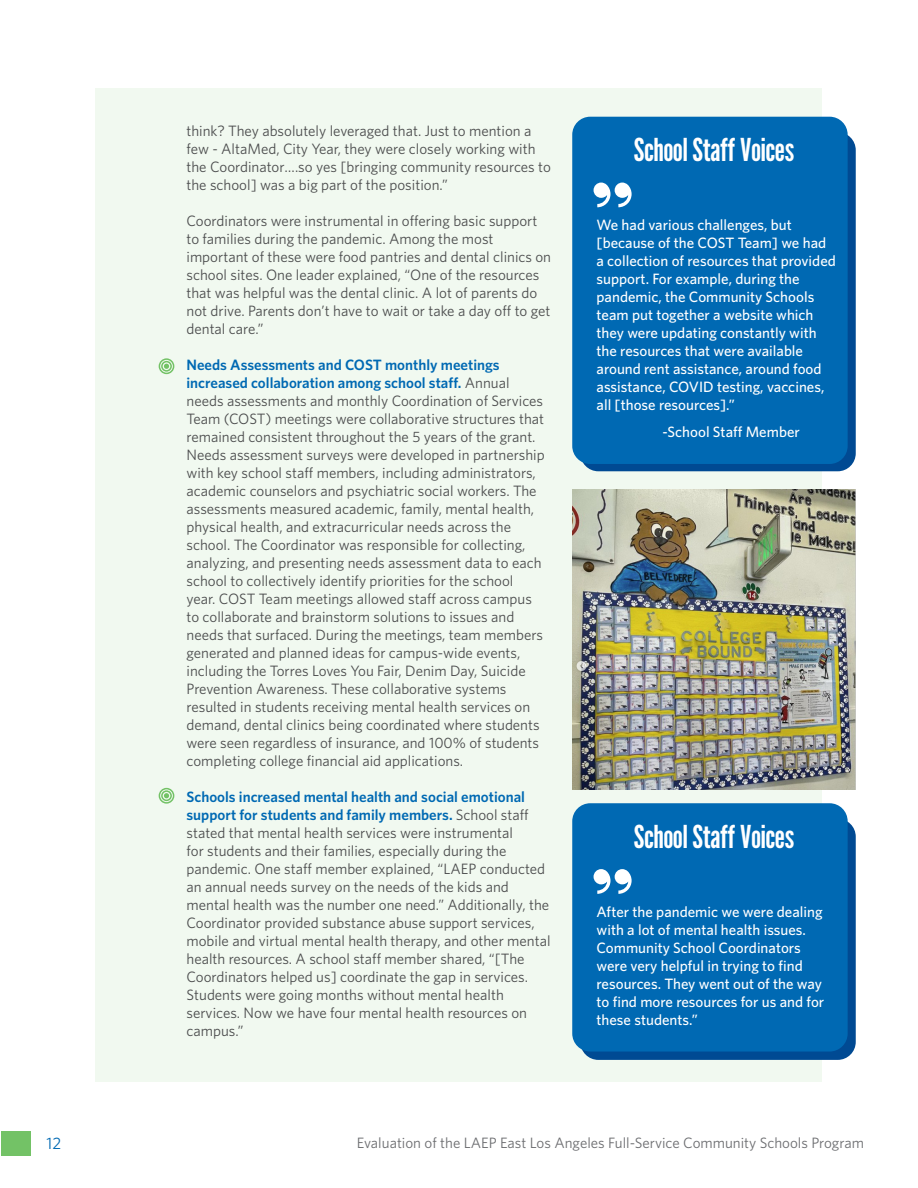
<style>
.page{position:relative;width:918px;height:1188px;background:#fff}
.page>*{position:absolute;margin:0;border:0;box-sizing:border-box;transform-origin:0 0}
.t1{font:31.5px "League Gothic";color:#fff}
.t2{font:16.5px "Whitney";color:#0069b3}
.t3{font:15px/18px "Whitney";color:#4b4c4d}
.t4{font:500 15px/18px "Whitney";color:#fff}
.t5{font:15px "Whitney";color:#6c6d70}
.s1{font-weight:600;color:#0069b3}
</style>
<div class="page">
<div style="left:1px;top:1131px;width:30px;height:25px;background:#73c266"></div>
<div style="left:96px;top:88px;width:726px;height:994px;background:#f1f9f0"></div>
<svg style="left:164px;top:364px;width:5px;height:5px"></svg>
<div style="left:159px;top:358px;width:15px;height:16px;border:2px solid #73c266;border-radius:50%"></div>
<div style="left:161px;top:361px;width:11px;height:11px;border:2px solid #73c266;border-radius:50%"></div>
<div style="left:580px;top:132px;width:276px;height:339px;background:#004a93;border-radius:18px"></div>
<div style="left:572px;top:117px;width:276px;height:347px;background:#0069b3;border-radius:18px"></div>
<svg style="left:594px;top:183px;width:38px;height:24px"></svg>
<div style="left:580px;top:819px;width:276px;height:241px;background:#004a93;border-radius:18px"></div>
<div style="left:572px;top:803px;width:276px;height:249px;background:#0069b3;border-radius:18px"></div>
<svg style="left:594px;top:869px;width:38px;height:25px"></svg>
<svg style="left:164px;top:793px;width:5px;height:5px"></svg>
<div style="left:159px;top:788px;width:15px;height:16px;border:2px solid #73c266;border-radius:50%"></div>
<div style="left:161px;top:790px;width:11px;height:11px;border:2px solid #73c266;border-radius:50%"></div>
<img style="left:572px;top:490px;width:284px;height:300px">
<p class="t3" style="left:187px;top:122px;width:366px">think? They absolutely leveraged that. Just to mention a few - AltaMed, City Year, they were closely working with the Coordinator….so yes [bringing community resources to the school] was a big part of the position.”</p>
<p class="t3" style="left:187px;top:212px;width:366px">Coordinators were instrumental in offering basic support to families during the pandemic. Among the most important of these were food pantries and dental clinics on school sites. One leader explained, “One of the resources that was helpful was the dental clinic. A lot of parents do not drive. Parents don’t have to wait or take a day off to get dental care.”</p>
<p class="t3" style="left:187px;top:356px;width:360px"><span class="s1">Needs Assessments and COST monthly meetings increased collaboration among school staff.</span> Annual needs assessments and monthly Coordination of Services Team (COST) meetings were collaborative structures that remained consistent throughout the 5 years of the grant.<br>Needs assessment surveys were developed in partnership with key school staff members, including administrators, academic counselors and psychiatric social workers. The assessments measured academic, family, mental health, physical health, and extracurricular needs across the school. The Coordinator was responsible for collecting, analyzing, and presenting needs assessment data to each school to collectively identify priorities for the school year. COST Team meetings allowed staff across campus to collaborate and brainstorm solutions to issues and needs that surfaced. During the meetings, team members generated and planned ideas for campus-wide events, including the Torres Loves You Fair, Denim Day, Suicide Prevention Awareness. These collaborative systems resulted in students receiving mental health services on demand, dental clinics being coordinated where students were seen regardless of insurance, and 100% of students completing college financial aid applications.</p>
<p class="t3" style="left:187px;top:788px;width:366px"><span class="s1">Schools increased mental health and social emotional support for students and family members.</span> School staff stated that mental health services were instrumental<br>for students and their families, especially during the pandemic. One staff member explained, “LAEP conducted an annual needs survey on the needs of the kids and mental health was the number one need.” Additionally, the Coordinator provided substance abuse support services, mobile and virtual mental health therapy, and other mental health resources. A school staff member shared, “[The Coordinators helped us] coordinate the gap in services.<br>Students were going months without mental health services. Now we have four mental health resources on campus.”</p>
<p class="t1" style="left:634px;top:128px;width:162px">School Staff Voices</p>
<p class="t4" style="left:597px;top:215px;width:241px">We had various challenges, but [because of the COST Team] we had a collection of resources that provided support. For example, during the pandemic, the Community Schools team put together a website which they were updating constantly with the resources that were available around rent assistance, around food assistance, COVID testing, vaccines, all [those resources].”</p>
<p class="t4" style="left:663px;top:422px;width:139px">-School Staff Member</p>
<p class="t1" style="left:634px;top:815px;width:162px">School Staff Voices</p>
<p class="t4" style="left:597px;top:902px;width:229px">After the pandemic we were dealing with a lot of mental health issues.<br>Community School Coordinators were very helpful in trying to find resources. They went out of the way to find more resources for us and for these students.”</p>
<p class="t2" style="left:47px;top:1133px;width:16px">12</p>
<p class="t5" style="left:357px;top:1134px;width:509px">Evaluation of the LAEP East Los Angeles Full-Service Community Schools Program</p>
</div>
